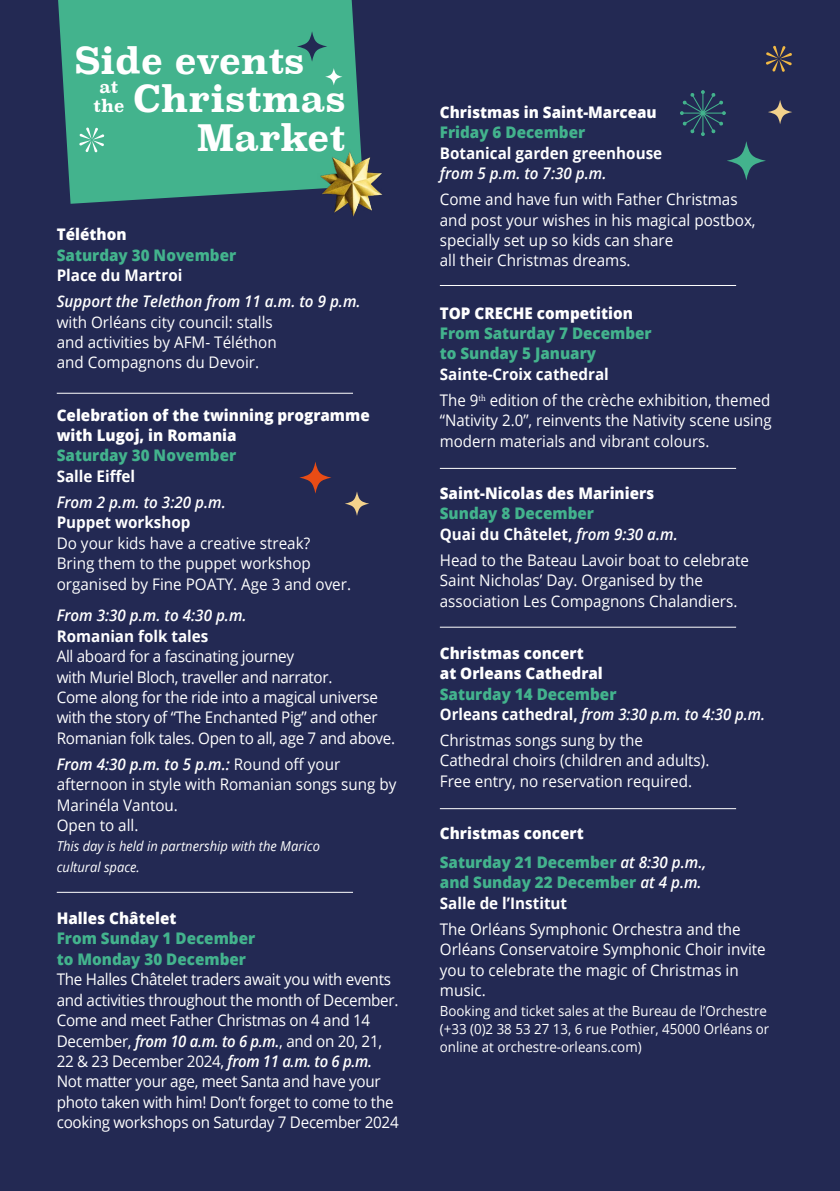
<style>
.page{position:relative;width:840px;height:1191px;background:#fff}
.page>*{position:absolute;margin:0;border:0;box-sizing:border-box;transform-origin:0 0}
.t1{font:700 36.4px "Superclarendon";color:#fff;scale:.95 1}
.t2{font:700 17.2px/18.4px "Superclarendon";color:#fff;text-align:center;scale:.95 1}
.t3{font:16px/20.4px "Open Sans";color:#fff;scale:.95 1}
.t4{font:16px/20.4px "Open Sans";letter-spacing:-.02em;color:#fff;scale:.95 1}
.t5{font:800 16px/20.4px "Open Sans";color:#43b38d;scale:.95 1}
.t6{font:800 16px/20.4px "Open Sans";color:#fff;scale:.95 1}
.t7{font:16px/26px "Open Sans";color:#fff;scale:.94 1}
.t8{font:italic 600 16px "Open Sans";color:#fff;scale:.95 1}
.t9{font:700 16px "Open Sans";color:#fff;scale:.95 1}
.t10{font:italic 600 16px/20.4px "Open Sans";color:#fff;scale:.93 1}
.t11{font:14px/18px "Open Sans";color:#fff;scale:.95 1}
.t12{font:italic 13.6px/20.4px "Open Sans";color:#fff;scale:.95 1}
.s1{font-weight:600;font-style:italic}
.s2{font-weight:700}
.s3{font-weight:700;color:#fff}
.s4{font-weight:600;font-style:italic;color:#fff}
.s5{font-weight:800;font-style:normal;color:#43b38d}
.s6{font-weight:700;font-style:normal}
.s7{color:#fff}
</style>
<div class="page">
<div style="left:0;top:0;width:839px;height:1191px;background:#232953"></div>
<div style="left:58px;top:0;width:303px;height:204px;background:#43b38d"></div>
<hr style="left:57px;top:393px;width:296px;height:1px;background:#fff">
<hr style="left:439px;top:285px;width:296px;height:1px;background:#fff">
<hr style="left:439px;top:468px;width:296px;height:1px;background:#fff">
<hr style="left:439px;top:626px;width:296px;height:1px;background:#fff">
<hr style="left:439px;top:808px;width:296px;height:1px;background:#fff">
<hr style="left:57px;top:891px;width:296px;height:1px;background:#fff">
<svg style="left:766px;top:46px;width:25px;height:26px"></svg>
<svg style="left:726px;top:141px;width:39px;height:39px"></svg>
<svg style="left:767px;top:100px;width:24px;height:24px"></svg>
<svg style="left:680px;top:90px;width:45px;height:46px"></svg>
<svg style="left:299px;top:461px;width:32px;height:32px"></svg>
<svg style="left:344px;top:491px;width:25px;height:25px"></svg>
<img style="left:301px;top:149px;width:82px;height:68px">
<svg style="left:79px;top:127px;width:25px;height:25px"></svg>
<svg style="left:297px;top:31px;width:30px;height:31px"></svg>
<svg style="left:325px;top:68px;width:17px;height:17px"></svg>
<h1 class="t1" style="left:75px;top:33px;width:242px">Side events</h1>
<h1 class="t1" style="left:133px;top:72px;width:224px">Christmas</h1>
<h1 class="t1" style="left:197px;top:110px;width:158px">Market</h1>
<p class="t2" style="left:93px;top:79px;width:34px">at the</p>
<p class="t6" style="left:57px;top:223px;width:75px">Téléthon</p>
<p class="t5" style="left:57px;top:244px;width:190px">Saturday 30 November</p>
<p class="t9" style="left:57px;top:264px;width:134px">Place du Martroi</p>
<p class="t8" style="left:57px;top:290px;width:321px">Support the Telethon from 11 a.m. to 9 p.m.</p>
<p class="t3" style="left:57px;top:311px;width:233px">with Orléans city council: stalls and activities by AFM- Téléthon and Compagnons du Devoir.</p>
<p class="t6" style="left:57px;top:404px;width:331px">Celebration of the twinning programme with Lugoj, in Romania</p>
<p class="t5" style="left:57px;top:444px;width:190px">Saturday 30 November</p>
<p class="t9" style="left:57px;top:465px;width:84px">Salle Eiffel</p>
<p class="t8" style="left:57px;top:491px;width:179px">From 2 p.m. to 3:20 p.m.</p>
<p class="t9" style="left:57px;top:511px;width:142px">Puppet workshop</p>
<p class="t3" style="left:57px;top:532px;width:311px">Do your kids have a creative streak?<br>Bring them to the puppet workshop organised by Fine POATY. Age 3 and over.</p>
<p class="t8" style="left:57px;top:604px;width:201px">From 3:30 p.m. to 4:30 p.m.</p>
<p class="t9" style="left:57px;top:624px;width:161px">Romanian folk tales</p>
<p class="t4" style="left:57px;top:645px;width:357px">All aboard for a fascinating journey<br>with Muriel Bloch, traveller and narrator.<br>Come along for the ride into a magical universe with the story of “The Enchanted Pig” and other Romanian folk tales. Open to all, age 7 and above.</p>
<p class="t3" style="left:57px;top:753px;width:359px"><span class="s1">From 4:30 p.m. to 5 p.m.:</span> Round off your afternoon in style with Romanian songs sung by<br>Marinéla Vantou.<br>Open to all.</p>
<p class="t12" style="left:57px;top:836px;width:278px">This day is held in partnership with the Marico cultural space.</p>
<p class="t6" style="left:57px;top:907px;width:127px">Halles Châtelet</p>
<p class="t5" style="left:57px;top:927px;width:210px">From Sunday 1 December to Monday 30 December</p>
<p class="t4" style="left:57px;top:968px;width:361px">The Halles Châtelet traders await you with events and activities throughout the month of December.<br>Come and meet Father Christmas on 4 and 14<br>December, <span class="s1">from 10 a.m. to 6 p.m.</span>, and on 20, 21, 22 &amp; 23 December 2024, <span class="s1">from 11 a.m. to 6 p.m.<br></span>Not matter your age, meet Santa and have your photo taken with him! Don’t forget to come to the cooking workshops on Saturday 7 December 2024</p>
<p class="t6" style="left:439px;top:101px;width:230px">Christmas in Saint-Marceau</p>
<p class="t5" style="left:439px;top:121px;width:154px">Friday 6 December</p>
<p class="t9" style="left:439px;top:142px;width:235px">Botanical garden greenhouse</p>
<p class="t8" style="left:439px;top:162px;width:177px">from 5 p.m. to 7:30 p.m.</p>
<p class="t3" style="left:439px;top:189px;width:334px">Come and have fun with Father Christmas and post your wishes in his magical postbox, specially set up so kids can share<br>all their Christmas dreams.</p>
<p class="t6" style="left:439px;top:302px;width:205px">TOP CRECHE competition</p>
<p class="t5" style="left:439px;top:322px;width:224px">From Saturday 7 December to Sunday 5 January</p>
<p class="t7" style="left:439px;top:360px;width:353px"><span class="s2">Sainte-Croix cathedral<br></span>The 9<sup>th</sup> edition of the crèche exhibition, themed</p>
<p class="t7" style="left:439px;top:410px;width:354px;line-height:20.4px">“Nativity 2.0”, reinvents the Nativity scene using modern materials and vibrant colours.</p>
<p class="t6" style="left:439px;top:482px;width:227px">Saint-Nicolas des Mariniers</p>
<p class="t5" style="left:439px;top:502px;width:252px">Sunday 8 December<br><span class="s3">Quai du Châtelet,</span> <span class="s4">from 9:30 a.m.</span></p>
<p class="t3" style="left:439px;top:549px;width:327px">Head to the Bateau Lavoir boat to celebrate<br>Saint Nicholas’ Day. Organised by the association Les Compagnons Chalandiers.</p>
<p class="t6" style="left:439px;top:642px;width:173px">Christmas concert at Orleans Cathedral</p>
<p class="t10" style="left:439px;top:683px;width:351px"><span class="s5">Saturday 14 December<br></span><span class="s6">Orleans cathedral,</span> from 3:30 p.m. to 4:30 p.m.</p>
<p class="t3" style="left:439px;top:729px;width:285px">Christmas songs sung by the<br>Cathedral choirs (children and adults).<br>Free entry, no reservation required.</p>
<p class="t5" style="left:439px;top:818px;width:282px;line-height:28.8px"><span class="s7">Christmas concert<br></span>Saturday 21 December <span class="s4">at 8:30 p.m.,</span></p>
<p class="t5" style="left:439px;top:871px;width:277px">and Sunday 22 December <span class="s4">at 4 p.m.<br></span><span class="s3">Salle de l’Institut</span></p>
<p class="t3" style="left:439px;top:918px;width:344px">The Orléans Symphonic Orchestra and the Orléans Conservatoire Symphonic Choir invite you to celebrate the magic of Christmas in music.</p>
<p class="t11" style="left:439px;top:1002px;width:348px">Booking and ticket sales at the Bureau de l’Orchestre (+33 (0)2 38 53 27 13, 6 rue Pothier, 45000 Orléans or online at orchestre-orleans.com)</p>
</div>
